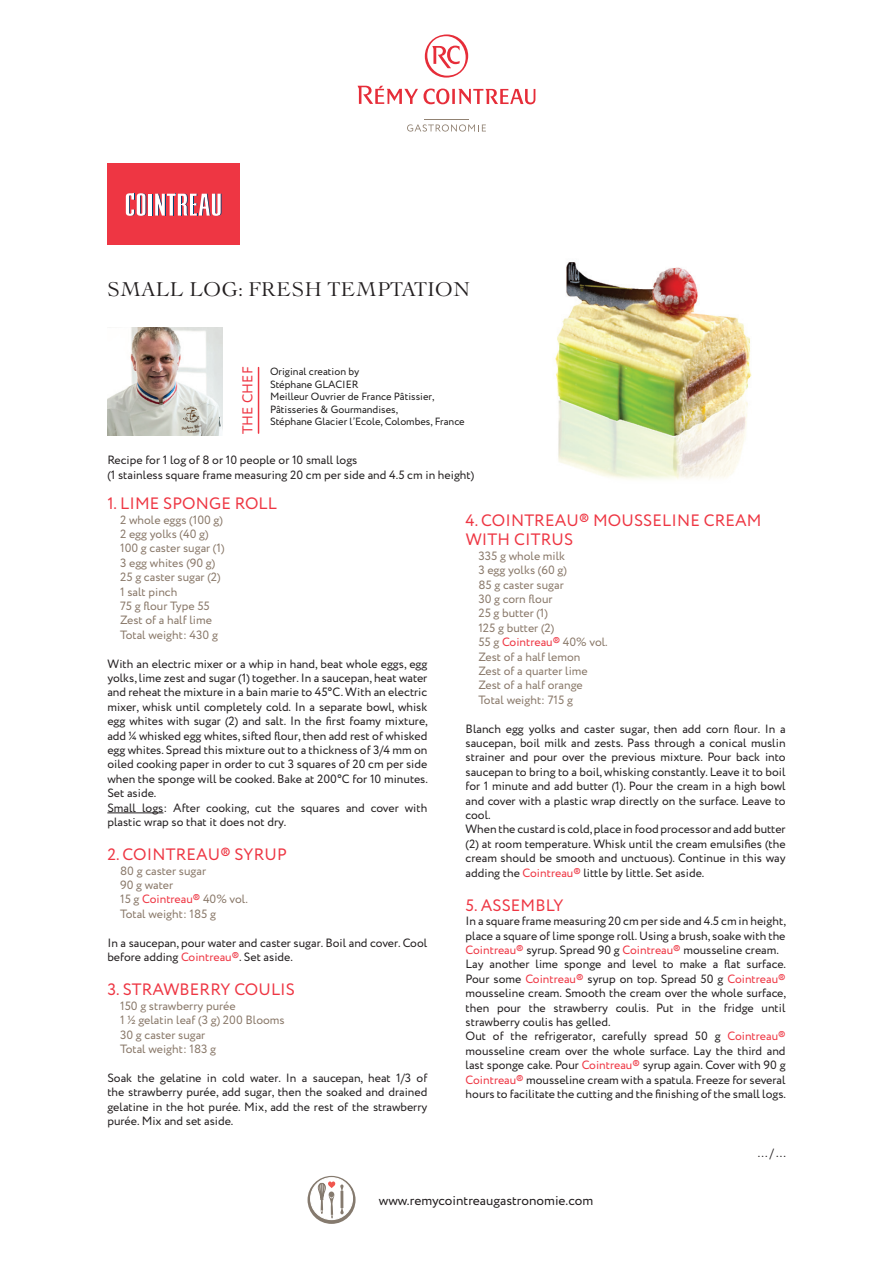
<style>
.page{position:relative;width:893px;height:1263px;background:#fff}
.page>*{position:absolute;margin:0;border:0;box-sizing:border-box;transform-origin:0 0}
.TITRE_RECETTE{font:19.5px "Le Cochin BQ";letter-spacing:.01em;color:#231f20}
.TITRE_PARAGRAPHE{font:16.5px "Circe";letter-spacing:.01em;color:#ee3643}
.TITRE_PARAGRAPHE-2{font:14.25px "Circe";letter-spacing:.01em;color:#ee3643}
.adresse{font:13.5px "Circe";color:#231f20}
.TEXTE{font:12px/14.4px "Circe";color:#231f20;text-align:justify}
.INGREDIENTS{font:12px "Circe";color:#897869}
.CHEF{font:10.5px "Circe";color:#1e1c1c}
.s1{color:#ee3643}
</style>
<div class="page">
<svg style="left:358px;top:86px;width:177px;height:18px"></svg>
<svg style="left:425px;top:34px;width:43px;height:44px"></svg>
<hr style="left:424px;top:119px;width:45px;height:1px;background:#918273">
<svg style="left:407px;top:124px;width:79px;height:8px"></svg>
<svg style="left:308px;top:1176px;width:48px;height:48px"></svg>
<div style="left:311px;top:1177px;width:42px;height:42px;background:#fff;border-radius:50%"></div>
<div style="left:310px;top:1177px;width:43px;height:43px;border:1px solid #fff;border-radius:50%"></div>
<svg style="left:318px;top:1175px;width:26px;height:43px"></svg>
<div style="left:107px;top:164px;width:133px;height:81px;background:#ee3643"></div>
<hr style="left:149px;top:194px;width:3px;height:22px;background:#fff">
<svg style="left:126px;top:193px;width:20px;height:23px"></svg>
<svg style="left:152px;top:194px;width:70px;height:22px"></svg>
<hr style="left:107px;top:812px;width:56px;height:1px;background:#231f20">
<img style="left:555px;top:262px;width:197px;height:218px">
<hr style="left:258px;top:367px;width:1px;height:66px;background:#ee3643">
<img style="left:107px;top:327px;width:116px;height:108px">
<p class="TITRE_RECETTE" style="left:107px;top:277px;width:364px">SMALL LOG: FRESH TEMPTATION</p>
<p class="TITRE_PARAGRAPHE-2" style="left:238px;top:434px;width:69px;rotate:-90deg">THE CHEF</p>
<p class="CHEF" style="left:270px;top:364px;width:91px">Original creation by</p>
<p class="CHEF" style="left:270px;top:377px;width:90px">Stéphane GLACIER</p>
<p class="CHEF" style="left:270px;top:390px;width:166px">Meilleur Ouvrier de France Pâtissier,</p>
<p class="CHEF" style="left:270px;top:402px;width:130px">Pâtisseries &amp; Gourmandises,</p>
<p class="CHEF" style="left:270px;top:415px;width:196px">Stéphane Glacier l’Ecole, Colombes, France</p>
<p class="TEXTE" style="left:107px;top:453px;width:252px">Recipe for 1 log of 8 or 10 people or 10 small logs</p>
<p class="TEXTE" style="left:107px;top:468px;width:368px">(1 stainless square frame measuring 20 cm per side and 4.5 cm in height)</p>
<p class="TITRE_PARAGRAPHE" style="left:107px;top:493px;width:171px">1. LIME SPONGE ROLL</p>
<p class="INGREDIENTS" style="left:120px;top:512px;width:104px">2 whole eggs (100 g)</p>
<p class="INGREDIENTS" style="left:120px;top:526px;width:90px">2 egg yolks (40 g)</p>
<p class="INGREDIENTS" style="left:120px;top:540px;width:106px">100 g caster sugar (1)</p>
<p class="INGREDIENTS" style="left:120px;top:555px;width:97px">3 egg whites (90 g)</p>
<p class="INGREDIENTS" style="left:120px;top:569px;width:102px">25 g caster sugar (2)</p>
<p class="INGREDIENTS" style="left:120px;top:584px;width:59px">1 salt pinch</p>
<p class="INGREDIENTS" style="left:120px;top:598px;width:91px">75 g flour Type 55</p>
<p class="INGREDIENTS" style="left:120px;top:612px;width:93px">Zest of a half lime</p>
<p class="INGREDIENTS" style="left:120px;top:627px;width:99px">Total weight: 430 g</p>
<p class="TEXTE" style="left:107px;top:657px;width:322px">With an electric mixer or a whip in hand, beat whole eggs, egg yolks, lime zest and sugar (1) together. In a saucepan, heat water and reheat the mixture in a bain marie to 45°C. With an electric</p>
<p class="TEXTE" style="left:107px;top:700px;width:322px">mixer, whisk until completely cold. In a separate bowl, whisk egg whites with sugar (2) and salt. In the first foamy mixture, add ¼ whisked egg whites, sifted flour, then add rest of whisked egg whites. Spread this mixture out to a thickness of 3/4 mm on</p>
<p class="TEXTE" style="left:107px;top:757px;width:322px">oiled cooking paper in order to cut 3 squares of 20 cm per side when the sponge will be cooked. Bake at 200°C for 10 minutes.<br>Set aside.</p>
<p class="TEXTE" style="left:107px;top:801px;width:321px">Small logs: After cooking, cut the squares and cover with plastic wrap so that it does not dry.</p>
<p class="TITRE_PARAGRAPHE" style="left:107px;top:844px;width:181px">2. COINTREAU® SYRUP</p>
<p class="INGREDIENTS" style="left:120px;top:863px;width:87px">80 g caster sugar</p>
<p class="INGREDIENTS" style="left:120px;top:877px;width:55px">90 g water</p>
<p class="INGREDIENTS" style="left:120px;top:891px;width:129px">15 g <span class="s1">Cointreau®</span> 40% vol.</p>
<p class="INGREDIENTS" style="left:120px;top:906px;width:97px">Total weight: 185 g</p>
<p class="TEXTE" style="left:107px;top:936px;width:321px">In a saucepan, pour water and caster sugar. Boil and cover. Cool before adding <span class="s1">Cointreau®</span>. Set aside.</p>
<p class="TITRE_PARAGRAPHE" style="left:107px;top:979px;width:189px">3. STRAWBERRY COULIS</p>
<p class="INGREDIENTS" style="left:120px;top:998px;width:117px">150 g strawberry purée</p>
<p class="INGREDIENTS" style="left:120px;top:1012px;width:166px">1 ½ gelatin leaf (3 g) 200 Blooms</p>
<p class="INGREDIENTS" style="left:120px;top:1026px;width:87px">30 g caster sugar</p>
<p class="INGREDIENTS" style="left:120px;top:1041px;width:98px">Total weight: 183 g</p>
<p class="TEXTE" style="left:107px;top:1071px;width:321px">Soak the gelatine in cold water. In a saucepan, heat 1/3 of the strawberry purée, add sugar, then the soaked and drained gelatine in the hot purée. Mix, add the rest of the strawberry purée. Mix and set aside.</p>
<p class="TITRE_PARAGRAPHE" style="left:466px;top:509px;width:298px">4. COINTREAU® MOUSSELINE CREAM</p>
<p class="TITRE_PARAGRAPHE" style="left:466px;top:529px;width:109px">WITH CITRUS</p>
<p class="INGREDIENTS" style="left:478px;top:548px;width:88px">335 g whole milk</p>
<p class="INGREDIENTS" style="left:478px;top:562px;width:90px">3 egg yolks (60 g)</p>
<p class="INGREDIENTS" style="left:478px;top:576px;width:87px">85 g caster sugar</p>
<p class="INGREDIENTS" style="left:478px;top:591px;width:76px">30 g corn flour</p>
<p class="INGREDIENTS" style="left:478px;top:605px;width:71px">25 g butter (1)</p>
<p class="INGREDIENTS" style="left:478px;top:620px;width:77px">125 g butter (2)</p>
<p class="INGREDIENTS" style="left:478px;top:634px;width:131px">55 g <span class="s1">Cointreau®</span> 40% vol.</p>
<p class="INGREDIENTS" style="left:478px;top:648px;width:104px">Zest of a half lemon</p>
<p class="INGREDIENTS" style="left:478px;top:663px;width:111px">Zest of a quarter lime</p>
<p class="INGREDIENTS" style="left:478px;top:677px;width:106px">Zest of a half orange</p>
<p class="INGREDIENTS" style="left:478px;top:692px;width:96px">Total weight: 715 g</p>
<p class="TEXTE" style="left:466px;top:722px;width:322px">Blanch egg yolks and caster sugar, then add corn flour. In a saucepan, boil milk and zests. Pass through a conical muslin strainer and pour over the previous mixture. Pour back into saucepan to bring to a boil, whisking constantly. Leave it to boil for 1 minute and add butter (1). Pour the cream in a high bowl and cover with a plastic wrap directly on the surface. Leave to cool.</p>
<p class="TEXTE" style="left:466px;top:822px;width:321px">When the custard is cold, place in food processor and add butter (2) at room temperature. Whisk until the cream emulsifies (the cream should be smooth and unctuous). Continue in this way adding the <span class="s1">Cointreau®</span> little by little. Set aside.</p>
<p class="TITRE_PARAGRAPHE" style="left:466px;top:894px;width:99px">5. ASSEMBLY</p>
<p class="TEXTE" style="left:466px;top:914px;width:322px">In a square frame measuring 20 cm per side and 4.5 cm in height, place a square of lime sponge roll. Using a brush, soake with the <span class="s1">Cointreau®</span> syrup. Spread 90 g <span class="s1">Cointreau®</span> mousseline cream.</p>
<p class="TEXTE" style="left:466px;top:957px;width:322px">Lay another lime sponge and level to make a flat surface.<br>Pour some <span class="s1">Cointreau®</span> syrup on top. Spread 50 g <span class="s1">Cointreau® </span>mousseline cream. Smooth the cream over the whole surface, then pour the strawberry coulis. Put in the fridge until strawberry coulis has gelled.</p>
<p class="TEXTE" style="left:466px;top:1029px;width:322px">Out of the refrigerator, carefully spread 50 g <span class="s1">Cointreau® </span>mousseline cream over the whole surface. Lay the third and last sponge cake. Pour <span class="s1">Cointreau®</span> syrup again. Cover with 90 g <span class="s1">Cointreau®</span> mousseline cream with a spatula. Freeze for several hours to facilitate the cutting and the finishing of the small logs.</p>
<p class="TEXTE" style="left:758px;top:1146px;width:30px">... / ...</p>
<p class="adresse" style="left:379px;top:1191px;width:216px">www.remycointreaugastronomie.com</p>
</div>
